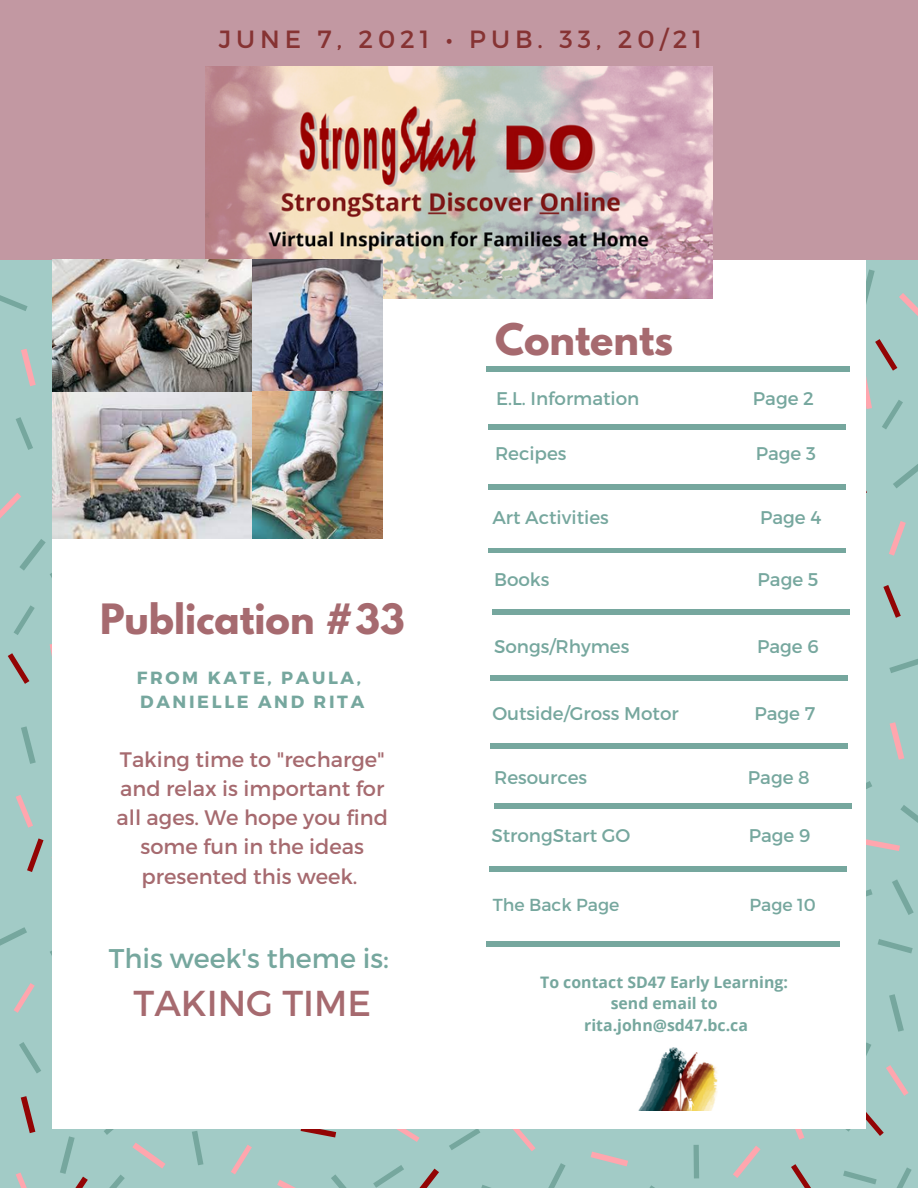
<style>
.page{position:relative;width:918px;height:1188px;background:#a2cbc6}
.page>*{position:absolute;margin:0;border:0;box-sizing:border-box;transform-origin:0 0}
.t1{font:700 38.55px "League Spartan";color:#a66a6f}
.t2{font:700 37.05px "League Spartan";color:#a66a6f}
.t3{font:36px "Montserrat";color:#a66a6f}
.t4{font:27px "Montserrat";color:#76a79e}
.t5{font:24.9px "Montserrat";letter-spacing:.2em;color:#863333}
.t6{font:21px/29.2px "Montserrat";color:#a66a6f;text-align:center}
.t7{font:18.3px "Montserrat";color:#76a79e}
.t8{font:700 17.55px "Montserrat";letter-spacing:.15em;color:#76a79e}
.t9{font:17.4px "Montserrat";color:#76a79e}
.t10{font:700 15.9px "Open Sans";color:#76a79e}
</style>
<div class="page">
<svg style="left:21px;top:349px;width:15px;height:37px"></svg>
<svg style="left:50px;top:644px;width:2px;height:12px"></svg>
<svg style="left:890px;top:722px;width:14px;height:38px"></svg>
<svg style="left:889px;top:521px;width:17px;height:35px"></svg>
<svg style="left:899px;top:293px;width:19px;height:23px"></svg>
<svg style="left:591px;top:1152px;width:37px;height:14px"></svg>
<svg style="left:733px;top:1146px;width:28px;height:32px"></svg>
<svg style="left:513px;top:1129px;width:23px;height:22px"></svg>
<svg style="left:795px;top:1129px;width:9px;height:11px"></svg>
<svg style="left:14px;top:983px;width:21px;height:30px"></svg>
<svg style="left:16px;top:795px;width:17px;height:33px"></svg>
<svg style="left:277px;top:1180px;width:19px;height:8px"></svg>
<svg style="left:396px;top:1129px;width:24px;height:13px"></svg>
<svg style="left:886px;top:1065px;width:23px;height:31px"></svg>
<svg style="left:16px;top:1173px;width:11px;height:15px"></svg>
<svg style="left:132px;top:1143px;width:34px;height:26px"></svg>
<svg style="left:231px;top:1145px;width:21px;height:29px"></svg>
<svg style="left:865px;top:839px;width:35px;height:12px"></svg>
<svg style="left:8px;top:653px;width:21px;height:31px"></svg>
<svg style="left:865px;top:463px;width:2px;height:32px"></svg>
<svg style="left:883px;top:585px;width:18px;height:33px"></svg>
<svg style="left:791px;top:1164px;width:20px;height:24px"></svg>
<svg style="left:27px;top:838px;width:17px;height:34px"></svg>
<svg style="left:419px;top:1169px;width:20px;height:19px"></svg>
<svg style="left:301px;top:1129px;width:35px;height:8px"></svg>
<svg style="left:21px;top:1096px;width:14px;height:37px"></svg>
<svg style="left:865px;top:1109px;width:19px;height:27px"></svg>
<svg style="left:0;top:295px;width:28px;height:16px"></svg>
<svg style="left:373px;top:1165px;width:31px;height:23px"></svg>
<svg style="left:865px;top:1042px;width:6px;height:34px"></svg>
<svg style="left:104px;top:1129px;width:10px;height:6px"></svg>
<svg style="left:892px;top:879px;width:22px;height:36px"></svg>
<svg style="left:0;top:493px;width:52px;height:142px"></svg>
<svg style="left:16px;top:417px;width:17px;height:33px"></svg>
<svg style="left:865px;top:339px;width:38px;height:90px"></svg>
<svg style="left:893px;top:464px;width:25px;height:24px"></svg>
<svg style="left:865px;top:269px;width:10px;height:38px"></svg>
<div style="left:694px;top:1145px;width:5px;height:33px;background:#76a79e"></div>
<svg style="left:548px;top:1163px;width:18px;height:25px"></svg>
<svg style="left:21px;top:726px;width:15px;height:38px"></svg>
<svg style="left:0;top:927px;width:27px;height:19px"></svg>
<svg style="left:19px;top:1042px;width:22px;height:31px"></svg>
<svg style="left:481px;top:1185px;width:10px;height:3px"></svg>
<svg style="left:331px;top:1174px;width:16px;height:14px"></svg>
<svg style="left:60px;top:1136px;width:28px;height:52px"></svg>
<svg style="left:896px;top:1167px;width:16px;height:21px"></svg>
<svg style="left:843px;top:1171px;width:34px;height:13px"></svg>
<svg style="left:889px;top:994px;width:15px;height:38px"></svg>
<svg style="left:449px;top:1129px;width:31px;height:21px"></svg>
<svg style="left:109px;top:1175px;width:16px;height:13px"></svg>
<svg style="left:192px;top:1131px;width:11px;height:34px"></svg>
<svg style="left:878px;top:939px;width:35px;height:14px"></svg>
<svg style="left:865px;top:889px;width:8px;height:16px"></svg>
<svg style="left:889px;top:659px;width:29px;height:14px"></svg>
<svg style="left:865px;top:781px;width:7px;height:21px"></svg>
<svg style="left:900px;top:805px;width:18px;height:18px"></svg>
<div style="left:52px;top:0;width:813px;height:1129px;background:#fff"></div>
<div style="left:488px;top:424px;width:358px;height:5px;background:#76a79e"></div>
<div style="left:488px;top:484px;width:358px;height:5px;background:#76a79e"></div>
<div style="left:488px;top:548px;width:358px;height:5px;background:#76a79e"></div>
<hr style="left:492px;top:610px;width:358px;height:4px;background:#76a79e">
<div style="left:490px;top:744px;width:358px;height:5px;background:#76a79e"></div>
<hr style="left:494px;top:804px;width:357px;height:4px;background:#76a79e">
<div style="left:489px;top:867px;width:358px;height:5px;background:#76a79e"></div>
<hr style="left:490px;top:676px;width:358px;height:4px;background:#76a79e">
<div style="left:0;top:0;width:918px;height:260px;background:#c298a2"></div>
<hr style="left:486px;top:367px;width:363px;height:4px;background:#76a79e">
<img style="left:205px;top:66px;width:508px;height:232px">
<hr style="left:486px;top:942px;width:353px;height:4px;background:#76a79e">
<img style="left:638px;top:1047px;width:80px;height:63px">
<img style="left:53px;top:260px;width:199px;height:133px">
<img style="left:52px;top:393px;width:200px;height:146px">
<img style="left:252px;top:390px;width:131px;height:149px">
<img style="left:252px;top:260px;width:131px;height:130px">
<p class="t5" style="left:219px;top:22px;width:485px">JUNE 7, 2021 • PUB. 33, 20/21</p>
<p class="t1" style="left:495px;top:320px;width:180px">Contents</p>
<p class="t7" style="left:496px;top:387px;width:145px">E.L. Information</p>
<p class="t7" style="left:753px;top:387px;width:63px">Page 2</p>
<p class="t7" style="left:495px;top:442px;width:73px">Recipes</p>
<p class="t7" style="left:756px;top:442px;width:62px">Page 3</p>
<p class="t7" style="left:492px;top:506px;width:118px">Art Activities</p>
<p class="t7" style="left:760px;top:506px;width:63px">Page 4</p>
<p class="t2" style="left:100px;top:601px;width:306px">Publication #33</p>
<p class="t8" style="left:137px;top:667px;width:226px">FROM KATE, PAULA,</p>
<p class="t8" style="left:140px;top:691px;width:225px">DANIELLE AND RITA</p>
<p class="t6" style="left:117px;top:744px;width:273px">Taking time to "recharge" and relax is important for all ages. We hope you find some fun in the ideas presented this week.</p>
<p class="t4" style="left:109px;top:941px;width:282px">This week's theme is:</p>
<p class="t3" style="left:134px;top:979px;width:239px">TAKING TIME</p>
<p class="t7" style="left:494px;top:567px;width:57px">Books</p>
<p class="t7" style="left:758px;top:567px;width:62px">Page 5</p>
<p class="t7" style="left:494px;top:634px;width:137px">Songs/Rhymes</p>
<p class="t7" style="left:757px;top:634px;width:63px">Page 6</p>
<p class="t7" style="left:492px;top:701px;width:188px">Outside/Gross Motor</p>
<p class="t7" style="left:755px;top:701px;width:62px">Page 7</p>
<p class="t7" style="left:494px;top:766px;width:95px">Resources</p>
<p class="t7" style="left:748px;top:766px;width:63px">Page 8</p>
<p class="t7" style="left:491px;top:824px;width:141px">StrongStart GO</p>
<p class="t7" style="left:749px;top:824px;width:63px">Page 9</p>
<p class="t9" style="left:493px;top:893px;width:128px">The Back Page</p>
<p class="t9" style="left:750px;top:893px;width:68px">Page 10</p>
<p class="t10" style="left:540px;top:971px;width:249px">To contact SD47 Early Learning:</p>
<p class="t10" style="left:611px;top:992px;width:108px">send email to</p>
<p class="t10" style="left:584px;top:1014px;width:165px">rita.john@sd47.bc.ca</p>
</div>
